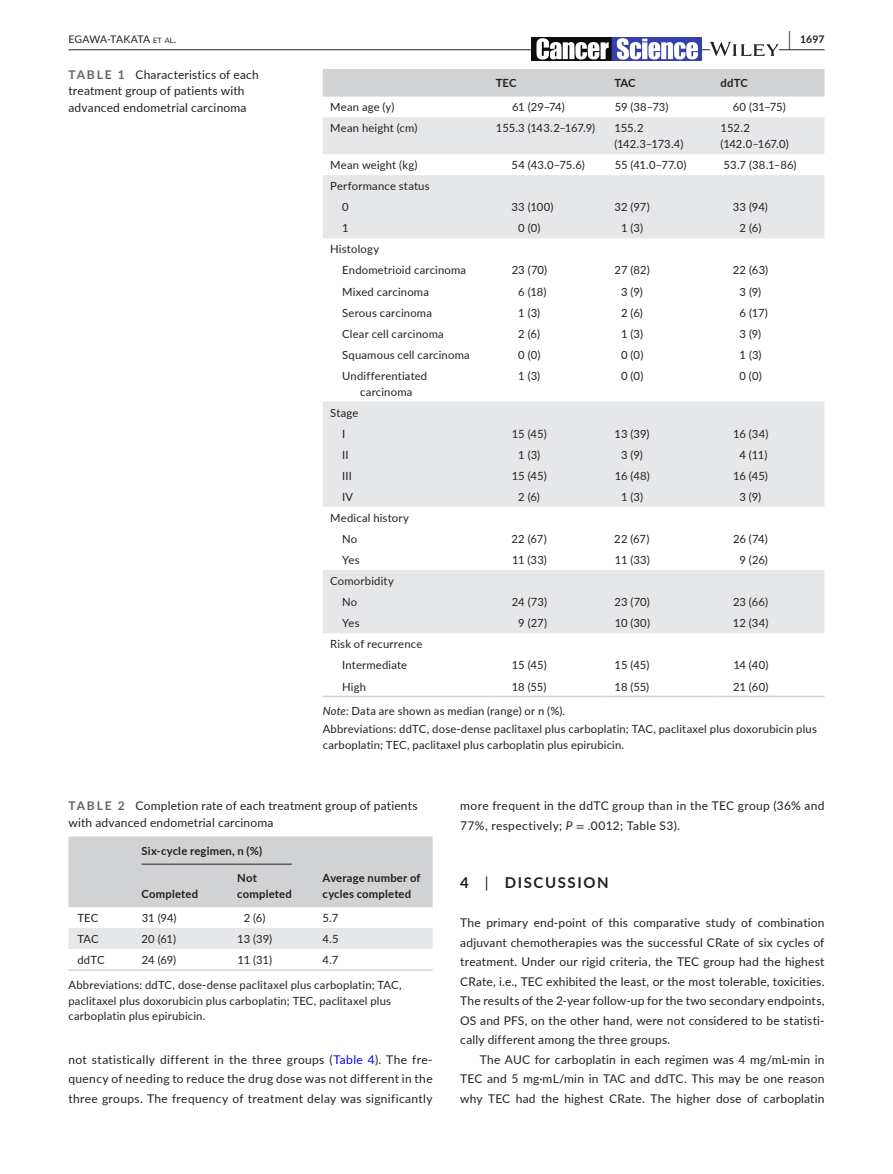
<style>
.page{position:relative;width:893px;height:1174px;background:#fff}
.page>*{position:absolute;margin:0;border:0;box-sizing:border-box;transform-origin:0 0}
.t1{font:700 15px "Lato";letter-spacing:.11em;color:#231f20}
.t2{font:12px/19.5px "Lato";letter-spacing:.015em;color:#231f20;text-align:justify}
.t3{font:11.25px/21px "Lato";letter-spacing:.015em;color:#231f20}
.t4{font:700 11.25px/15.8px "Lato";letter-spacing:.02em;color:#231f20}
.t5{font:11.25px/15.8px "Lato";letter-spacing:-.015em;color:#231f20}
.t6{font:11.25px/15.8px "Lato";letter-spacing:-.01em;color:#231f20}
.t7{font:10.5px "Lato";letter-spacing:-.02em;color:#231f20}
.t8{font:700 10.5px "Lato";color:#231f20}
.s1{font-size:7.35px}
.s2{font-size:19.5px}
.s3{font-weight:700;color:#636366}
.s4{font-style:italic}
.s5{color:#00f}
.s6{font-family:"STIX"}
.s7{font-weight:400}
</style>
<div class="page">
<hr style="left:68px;top:49px;width:756px;height:1px;background:#231f20">
<img style="left:531px;top:37px;width:170px;height:24px">
<svg style="left:710px;top:42px;width:69px;height:14px"></svg>
<div style="left:323px;top:69px;width:501px;height:28px;background:#d1d2d4"></div>
<svg style="left:323px;top:117px;width:501px;height:516px;fill:#e6e7e9"></svg>
<hr style="left:323px;top:695px;width:165px;height:2px;background:#d1d2d4">
<hr style="left:488px;top:695px;width:119px;height:2px;background:#d1d2d4">
<hr style="left:607px;top:695px;width:106px;height:2px;background:#d1d2d4">
<hr style="left:713px;top:695px;width:111px;height:2px;background:#d1d2d4">
<div style="left:68px;top:836px;width:365px;height:71px;background:#d1d2d4"></div>
<div style="left:68px;top:928px;width:365px;height:21px;background:#e6e7e9"></div>
<hr style="left:68px;top:969px;width:65px;height:1px;background:#d1d2d4">
<hr style="left:133px;top:969px;width:95px;height:1px;background:#d1d2d4">
<hr style="left:228px;top:969px;width:86px;height:1px;background:#d1d2d4">
<hr style="left:314px;top:969px;width:119px;height:1px;background:#d1d2d4">
<hr style="left:142px;top:863px;width:150px;height:1px;background:#231f20">
<p class="t7" style="left:68px;top:31px;width:109px">EGAWA-TAKATA <span class="s1">et al</span>.</p>
<p class="t8" style="left:789px;top:31px;width:37px"><span class="s2">|</span> 1697</p>
<p class="t2" style="left:68px;top:66px;width:192px;line-height:16.5px;text-align:left"><span class="s3">TABLE 1</span> Characteristics of each treatment group of patients with advanced endometrial carcinoma</p>
<p class="t4" style="left:496px;top:75px;width:22px">TEC</p>
<p class="t4" style="left:614px;top:75px;width:23px">TAC</p>
<p class="t4" style="left:721px;top:75px;width:29px">ddTC</p>
<p class="t3" style="left:330px;top:96px;width:66px">Mean age (y)</p>
<p class="t3" style="left:512px;top:96px;width:54px">61 (29–74)</p>
<p class="t3" style="left:615px;top:96px;width:55px">59 (38–73)</p>
<p class="t3" style="left:733px;top:96px;width:54px">60 (31–75)</p>
<p class="t3" style="left:330px;top:117px;width:89px">Mean height (cm)</p>
<p class="t5" style="left:496px;top:120px;width:101px">155.3 (143.2–167.9)</p>
<p class="t6" style="left:614px;top:120px;width:70px">155.2 (142.3–173.4)</p>
<p class="t5" style="left:721px;top:120px;width:70px">152.2 (142.0–167.0)</p>
<p class="t3" style="left:330px;top:154px;width:89px">Mean weight (kg)</p>
<p class="t3" style="left:511px;top:154px;width:75px">54 (43.0–75.6)</p>
<p class="t3" style="left:615px;top:154px;width:73px">55 (41.0–77.0)</p>
<p class="t3" style="left:724px;top:154px;width:74px">53.7 (38.1–86)</p>
<p class="t3" style="left:342px;top:175px;width:89px;text-indent:-12px">Performance status<br>0</p>
<p class="t3" style="left:512px;top:196px;width:43px">33 (100)</p>
<p class="t3" style="left:614px;top:196px;width:37px">32 (97)</p>
<p class="t3" style="left:733px;top:196px;width:36px">33 (94)</p>
<p class="t3" style="left:342px;top:217px;width:8px">1</p>
<p class="t3" style="left:518px;top:217px;width:24px">0 (0)</p>
<p class="t3" style="left:621px;top:217px;width:24px">1 (3)</p>
<p class="t3" style="left:740px;top:217px;width:23px">2 (6)</p>
<p class="t3" style="left:342px;top:238px;width:125px;text-indent:-12px">Histology<br>Endometrioid carcinoma</p>
<p class="t3" style="left:512px;top:259px;width:37px">23 (70)</p>
<p class="t3" style="left:615px;top:259px;width:37px">27 (82)</p>
<p class="t3" style="left:733px;top:259px;width:37px">22 (63)</p>
<p class="t3" style="left:342px;top:280px;width:88px">Mixed carcinoma</p>
<p class="t3" style="left:518px;top:280px;width:30px">6 (18)</p>
<p class="t3" style="left:621px;top:280px;width:23px">3 (9)</p>
<p class="t3" style="left:740px;top:280px;width:23px">3 (9)</p>
<p class="t3" style="left:342px;top:301px;width:91px">Serous carcinoma</p>
<p class="t3" style="left:518px;top:301px;width:24px">1 (3)</p>
<p class="t3" style="left:621px;top:301px;width:23px">2 (6)</p>
<p class="t3" style="left:740px;top:301px;width:30px">6 (17)</p>
<p class="t3" style="left:342px;top:322px;width:103px">Clear cell carcinoma</p>
<p class="t3" style="left:518px;top:322px;width:23px">2 (6)</p>
<p class="t3" style="left:621px;top:322px;width:24px">1 (3)</p>
<p class="t3" style="left:740px;top:322px;width:23px">3 (9)</p>
<p class="t3" style="left:342px;top:344px;width:129px">Squamous cell carcinoma</p>
<p class="t3" style="left:518px;top:344px;width:24px">0 (0)</p>
<p class="t3" style="left:621px;top:344px;width:24px">0 (0)</p>
<p class="t3" style="left:740px;top:344px;width:24px">1 (3)</p>
<p class="t3" style="left:342px;top:367px;width:87px;line-height:15.8px;text-align:center">Undifferentiated carcinoma</p>
<p class="t3" style="left:518px;top:365px;width:24px">1 (3)</p>
<p class="t3" style="left:621px;top:365px;width:24px">0 (0)</p>
<p class="t3" style="left:740px;top:365px;width:24px">0 (0)</p>
<p class="t3" style="left:330px;top:401px;width:30px;text-align:center">Stage<br>I</p>
<p class="t3" style="left:512px;top:422px;width:36px">15 (45)</p>
<p class="t3" style="left:615px;top:422px;width:36px">13 (39)</p>
<p class="t3" style="left:733px;top:422px;width:37px">16 (34)</p>
<p class="t3" style="left:342px;top:444px;width:8px">II</p>
<p class="t3" style="left:518px;top:444px;width:24px">1 (3)</p>
<p class="t3" style="left:621px;top:444px;width:23px">3 (9)</p>
<p class="t3" style="left:740px;top:444px;width:29px">4 (11)</p>
<p class="t3" style="left:342px;top:465px;width:11px">III</p>
<p class="t3" style="left:512px;top:465px;width:36px">15 (45)</p>
<p class="t3" style="left:615px;top:465px;width:37px">16 (48)</p>
<p class="t3" style="left:733px;top:465px;width:36px">16 (45)</p>
<p class="t3" style="left:342px;top:486px;width:12px">IV</p>
<p class="t3" style="left:518px;top:486px;width:23px">2 (6)</p>
<p class="t3" style="left:621px;top:486px;width:24px">1 (3)</p>
<p class="t3" style="left:740px;top:486px;width:23px">3 (9)</p>
<p class="t3" style="left:342px;top:507px;width:68px;text-indent:-12px">Medical history<br>No</p>
<p class="t3" style="left:512px;top:528px;width:37px">22 (67)</p>
<p class="t3" style="left:614px;top:528px;width:37px">22 (67)</p>
<p class="t3" style="left:733px;top:528px;width:36px">26 (74)</p>
<p class="t3" style="left:342px;top:549px;width:19px">Yes</p>
<p class="t3" style="left:512px;top:549px;width:36px">11 (33)</p>
<p class="t3" style="left:615px;top:549px;width:36px">11 (33)</p>
<p class="t3" style="left:740px;top:549px;width:30px">9 (26)</p>
<p class="t3" style="left:342px;top:570px;width:53px;text-indent:-12px">Comorbidity<br>No</p>
<p class="t3" style="left:512px;top:591px;width:37px">24 (73)</p>
<p class="t3" style="left:614px;top:591px;width:37px">23 (70)</p>
<p class="t3" style="left:733px;top:591px;width:36px">23 (66)</p>
<p class="t3" style="left:342px;top:612px;width:19px">Yes</p>
<p class="t3" style="left:518px;top:612px;width:30px">9 (27)</p>
<p class="t3" style="left:615px;top:612px;width:37px">10 (30)</p>
<p class="t3" style="left:733px;top:612px;width:37px">12 (34)</p>
<p class="t3" style="left:330px;top:633px;width:94px;text-align:center">Risk of recurrence<br>Intermediate</p>
<p class="t3" style="left:512px;top:654px;width:36px">15 (45)</p>
<p class="t3" style="left:614px;top:654px;width:36px">15 (45)</p>
<p class="t3" style="left:733px;top:654px;width:37px">14 (40)</p>
<p class="t3" style="left:342px;top:675px;width:25px">High</p>
<p class="t3" style="left:512px;top:675px;width:36px">18 (55)</p>
<p class="t3" style="left:615px;top:675px;width:36px">18 (55)</p>
<p class="t3" style="left:733px;top:675px;width:37px">21 (60)</p>
<p class="t3" style="left:323px;top:701px;width:496px;line-height:18px"><span class="s4">Note:</span> Data are shown as median (range) or n (%).<br>Abbreviations: ddTC, dose-dense paclitaxel plus carboplatin; TAC, paclitaxel plus doxorubicin plus</p>
<p class="t3" style="left:323px;top:734px;width:303px">carboplatin; TEC, paclitaxel plus carboplatin plus epirubicin.</p>
<p class="t2" style="left:68px;top:797px;width:351px;line-height:16.5px"><span class="s3">TABLE 2</span> Completion rate of each treatment group of patients with advanced endometrial carcinoma</p>
<p class="t4" style="left:142px;top:842px;width:122px">Six-cycle regimen, n (%)</p>
<p class="t4" style="left:323px;top:869px;width:100px">Average number of</p>
<p class="t4" style="left:142px;top:885px;width:58px">Completed</p>
<p class="t4" style="left:323px;top:885px;width:90px">cycles completed</p>
<p class="t4" style="left:237px;top:869px;width:56px">Not completed</p>
<p class="t3" style="left:77px;top:907px;width:22px">TEC</p>
<p class="t3" style="left:142px;top:907px;width:36px">31 (94)</p>
<p class="t3" style="left:244px;top:907px;width:23px">2 (6)</p>
<p class="t3" style="left:323px;top:907px;width:17px">5.7</p>
<p class="t3" style="left:77px;top:928px;width:23px">TAC</p>
<p class="t3" style="left:142px;top:928px;width:36px">20 (61)</p>
<p class="t3" style="left:237px;top:928px;width:36px">13 (39)</p>
<p class="t3" style="left:323px;top:928px;width:18px">4.5</p>
<p class="t3" style="left:77px;top:949px;width:29px">ddTC</p>
<p class="t3" style="left:142px;top:949px;width:36px">24 (69)</p>
<p class="t3" style="left:237px;top:949px;width:36px">11 (31)</p>
<p class="t3" style="left:323px;top:949px;width:17px">4.7</p>
<p class="t3" style="left:68px;top:976px;width:335px;line-height:15.8px">Abbreviations: ddTC, dose-dense paclitaxel plus carboplatin; TAC, paclitaxel plus doxorubicin plus carboplatin; TEC, paclitaxel plus carboplatin plus epirubicin.</p>
<p class="t2" style="left:68px;top:1049px;width:366px">not statistically different in the three groups (<span class="s5">Table 4</span>). The fre&shy;quency of needing to reduce the drug dose was not different in the three groups. The frequency of treatment delay was significantly</p>
<p class="t2" style="left:460px;top:795px;width:366px">more frequent in the ddTC group than in the TEC group (36% and<br>77%, respectively; <span class="s4">P</span> <span class="s6">=</span> .0012; Table S3).</p>
<h1 class="t1" style="left:460px;top:872px;width:150px">4 <span class="s7">|</span> DISCUSSION</h1>
<p class="t2" style="left:460px;top:912px;width:366px">The primary end-point of this comparative study of combination adjuvant chemotherapies was the successful CRate of six cycles of treatment. Under our rigid criteria, the TEC group had the highest CRate, i.e., TEC exhibited the least, or the most tolerable, toxicities.<br>The results of the 2-year follow-up for the two secondary endpoints, OS and PFS, on the other hand, were not considered to be statisti&shy;cally different among the three groups.</p>
<p class="t2" style="left:460px;top:1049px;width:366px;text-indent:20px">The AUC for carboplatin in each regimen was 4 mg/mL·min in TEC and 5 mg·mL/min in TAC and ddTC. This may be one reason why TEC had the highest CRate. The higher dose of carboplatin</p>
</div>
